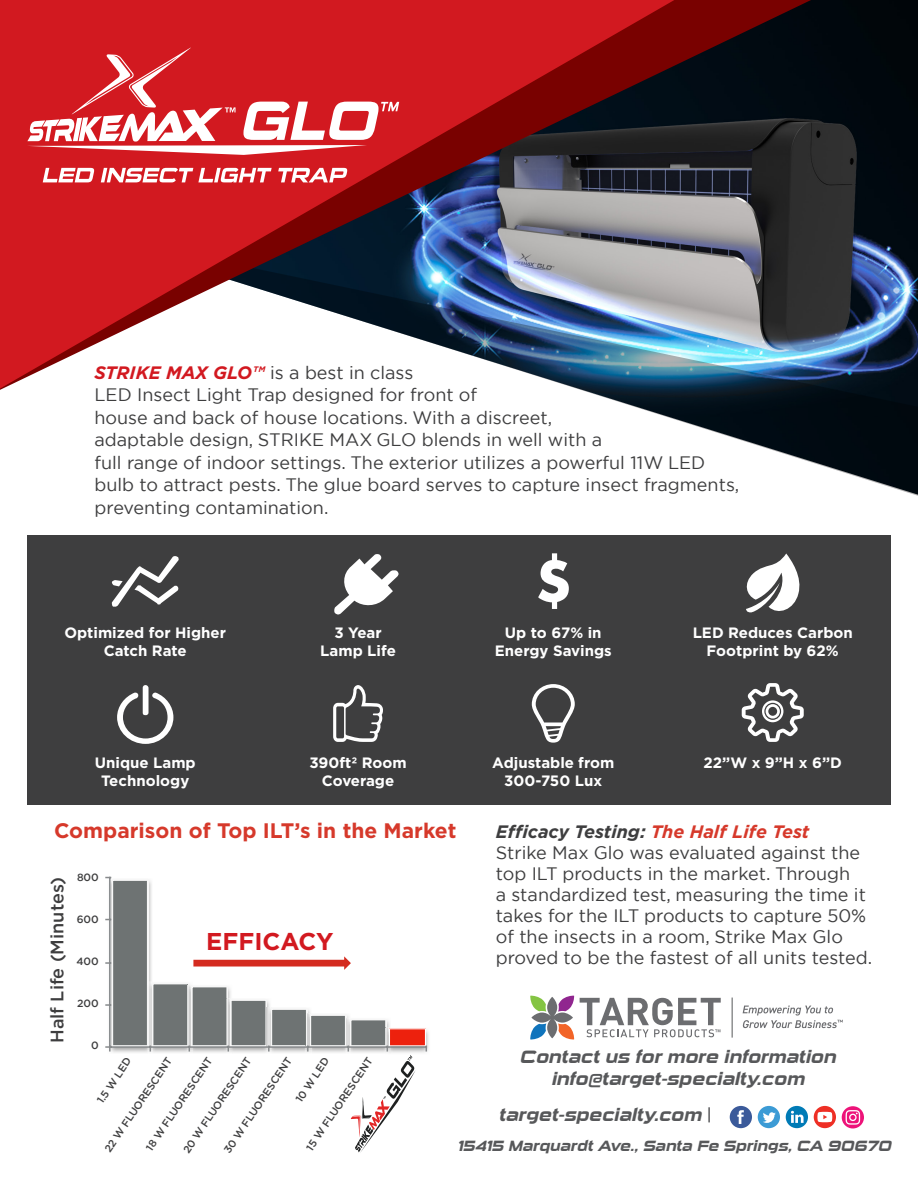
<style>
.page{position:relative;width:918px;height:1188px;background:#fff}
.page>*{position:absolute;margin:0;border:0;box-sizing:border-box;transform-origin:0 0}
.t1{font:700 55.8px "Futura Std";color:#fff}
.Body{font:700 24.3px "Gotham";color:#d21920}
.Body-2{font:700 21px "Gotham";color:#d6392b}
.Body-3{font:18px/22.5px "Gotham";color:#3e3e3f}
.Body-4{font:italic 700 18px "Sui Generis Rg";color:#57585a}
.Body-5{font:italic 700 18px "Gotham";color:#3e3e3f}
.Body-6{font:500 18px "Gotham";color:#3e3e3f}
.Body-7{font:700 15px/18px "Gotham";color:#fff;text-align:center}
.Body-8{font:italic 700 15px "Sui Generis Rg";color:#57585a}
.Body-9{font:500 10.5px "Gotham";color:#3e3e3f}
.s1{font-weight:700;font-style:italic;color:#d21920}
.s2{color:#d6392b}
.s3{font-style:normal}
</style>
<div class="page">
<div style="left:27px;top:535px;width:864px;height:270px;background:#3e3e3f"></div>
<img style="left:811px;top:0;width:107px;height:231px">
<svg style="left:582px;top:231px;width:336px;height:265px"></svg>
<svg style="left:0;top:0;width:811px;height:390px;background:#4a4a52"></svg>
<svg style="left:0;top:0;width:674px;height:389px;background:#9e4f5a"></svg>
<svg style="left:730px;top:1106px;width:22px;height:22px"></svg>
<svg style="left:814px;top:1106px;width:22px;height:22px"></svg>
<svg style="left:817px;top:1112px;width:15px;height:10px"></svg>
<svg style="left:758px;top:1106px;width:22px;height:22px"></svg>
<div style="left:786px;top:1106px;width:22px;height:22px;background:#007bb6;border-radius:50%"></div>
<svg style="left:791px;top:1111px;width:13px;height:12px"></svg>
<svg style="left:842px;top:1106px;width:22px;height:22px"></svg>
<svg style="left:846px;top:1110px;width:14px;height:15px"></svg>
<svg style="left:27px;top:47px;width:372px;height:108px"></svg>
<svg style="left:43px;top:168px;width:51px;height:14px"></svg>
<svg style="left:101px;top:168px;width:171px;height:14px"></svg>
<svg style="left:278px;top:168px;width:69px;height:14px"></svg>
<svg style="left:746px;top:554px;width:54px;height:59px"></svg>
<svg style="left:112px;top:556px;width:67px;height:51px"></svg>
<svg style="left:334px;top:554px;width:65px;height:61px"></svg>
<svg style="left:532px;top:684px;width:43px;height:59px"></svg>
<svg style="left:742px;top:683px;width:62px;height:59px"></svg>
<svg style="left:333px;top:685px;width:50px;height:57px"></svg>
<svg style="left:117px;top:685px;width:56px;height:59px"></svg>
<img style="left:416px;top:1030px;width:13px;height:23px">
<div style="left:389px;top:1029px;width:37px;height:17px;background:#ed210d"></div>
<div style="left:389px;top:1028px;width:37px;height:18px;border:1px solid #fff"></div>
<svg style="left:106px;top:877px;width:310px;height:276px"></svg>
<hr style="left:110px;top:1046px;width:316px;height:2px;background:#878a8c">
<svg style="left:743px;top:1006px;width:100px;height:22px"></svg>
<svg style="left:530px;top:995px;width:44px;height:45px"></svg>
<svg style="left:580px;top:998px;width:141px;height:39px"></svg>
<hr style="left:732px;top:998px;width:1px;height:40px;background:#57585a">
<p class="Body-3" style="left:94px;top:361px;width:646px"><span class="s1">STRIKE MAX GLO™</span> is a best in class<br>LED Insect Light Trap designed for front of<br>house and back of house locations. With a discreet,<br>adaptable design, STRIKE MAX GLO blends in well with a<br>full range of indoor settings. The exterior utilizes a powerful 11W LED bulb to attract pests. The glue board serves to capture insect fragments, preventing contamination.</p>
<p class="t1" style="left:534px;top:544px;width:40px">$</p>
<p class="Body-7" style="left:64px;top:623px;width:163px">Optimized for Higher<br>Catch Rate</p>
<p class="Body-7" style="left:320px;top:623px;width:77px">3 Year<br>Lamp Life</p>
<p class="Body-7" style="left:495px;top:623px;width:119px">Up to 67% in<br>Energy Savings</p>
<p class="Body-7" style="left:693px;top:623px;width:162px">LED Reduces Carbon<br>Footprint by 62%</p>
<p class="Body-7" style="left:95px;top:753px;width:102px">Unique Lamp<br>Technology</p>
<p class="Body-7" style="left:309px;top:753px;width:99px">390ft2 Room<br>Coverage</p>
<p class="Body-7" style="left:492px;top:753px;width:124px">Adjustable from<br>300-750 Lux</p>
<p class="Body-7" style="left:704px;top:753px;width:140px">22”W x 9”H x 6”D</p>
<p class="Body-2" style="left:54px;top:817px;width:404px">Comparison of Top ILT’s in the Market</p>
<p class="Body-6" style="left:45px;top:1043px;width:168px;rotate:-90deg">Half Life (Minutes)</p>
<p class="Body-9" style="left:91px;top:1038px;width:9px">0</p>
<p class="Body-5" style="left:496px;top:819px;width:315px">Efficacy Testing: <span class="s2">The Half Life Test</span></p>
<p class="Body-3" style="left:496px;top:841px;width:378px;line-height:21px">Strike Max Glo was evaluated against the top ILT products in the market. Through<br>a standardized test, measuring the time it takes for the ILT products to capture 50% of the insects in a room, Strike Max Glo proved to be the fastest of all units tested.</p>
<p class="Body-9" style="left:77px;top:871px;width:23px">800</p>
<p class="Body-9" style="left:77px;top:912px;width:24px">600</p>
<p class="Body" style="left:206px;top:925px;width:129px">EFFICACY</p>
<p class="Body-9" style="left:76px;top:954px;width:24px">400</p>
<p class="Body-9" style="left:77px;top:996px;width:23px">200</p>
<p class="Body-4" style="left:520px;top:1047px;width:318px">Contact us for more information</p>
<p class="Body-4" style="left:551px;top:1068px;width:255px">info@target-specialty.com</p>
<p class="Body-9" style="left:221px;top:1148px;width:114px;rotate:-56deg">30 W FLUORESCENT</p>
<p class="Body-9" style="left:303px;top:1146px;width:111px;rotate:-56deg">15 W FLUORESCENT</p>
<p class="Body-9" style="left:143px;top:1146px;width:111px;rotate:-56deg">18 W FLUORESCENT</p>
<p class="Body-9" style="left:180px;top:1148px;width:114px;rotate:-56deg">20 W FLUORESCENT</p>
<p class="Body-9" style="left:101px;top:1147px;width:113px;rotate:-56deg">22 W FLUORESCENT</p>
<p class="Body-9" style="left:94px;top:1099px;width:54px;rotate:-56deg">1.5 W LED</p>
<p class="Body-9" style="left:292px;top:1097px;width:53px;rotate:-56deg">10 W LED</p>
<p class="Body-4" style="left:499px;top:1104px;width:215px">target-specialty.com <span class="s3">|</span></p>
<p class="Body-8" style="left:457px;top:1137px;width:435px">15415 Marquardt Ave., Santa Fe Springs, CA 90670</p>
</div>
